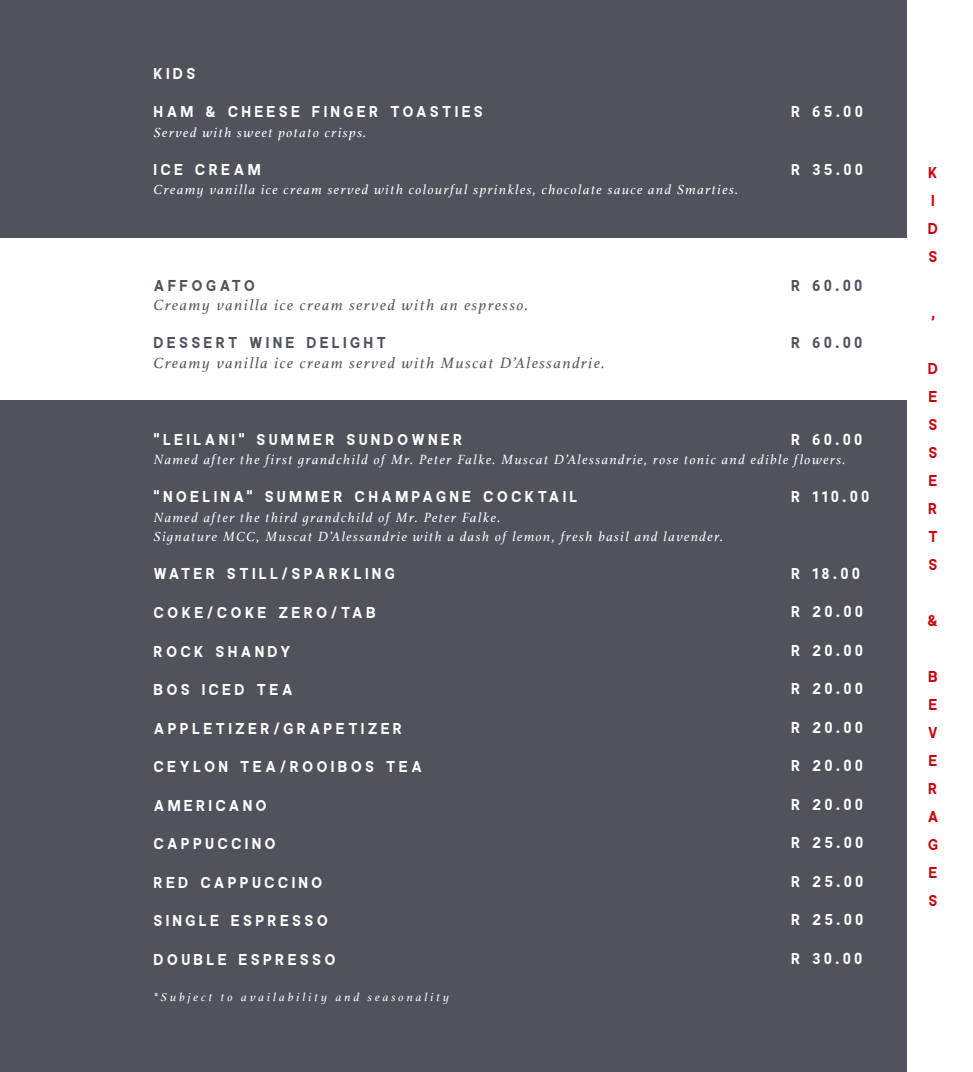
<style>
.page{position:relative;width:973px;height:1072px;background:#fff}
.page>*{position:absolute;margin:0;border:0;box-sizing:border-box;transform-origin:0 0}
.t1{font:15.75px "ALISEO Regular";letter-spacing:.24em;color:#fff}
.t2{font:italic 15.75px "Athelas";letter-spacing:.1em;color:#4e535c}
.t3{font:15.75px "ALISEO Regular";letter-spacing:.24em;color:#4e535c}
.t4{font:15.75px "ALISEO Regular";color:#cd010d}
.t5{font:italic 14px "Athelas";letter-spacing:.1em;color:#fff}
.t6{font:italic 12.25px "Athelas";letter-spacing:.24em;color:#fff}
</style>
<div class="page">
<div style="left:0;top:0;width:906px;height:238px;background:#4e535c"></div>
<div style="left:0;top:401px;width:906px;height:670px;background:#4e535c"></div>
<p class="t1" style="left:154px;top:64px;width:43px">KIDS</p>
<p class="t1" style="left:154px;top:103px;width:330px">HAM &amp; CHEESE FINGER TOASTIES</p>
<p class="t5" style="left:154px;top:121px;width:214px">Served with sweet potato crisps.</p>
<p class="t1" style="left:154px;top:161px;width:108px">ICE CREAM</p>
<p class="t5" style="left:154px;top:179px;width:585px">Creamy vanilla ice cream served with colourful sprinkles, chocolate sauce and Smarties.</p>
<p class="t3" style="left:154px;top:276px;width:102px">AFFOGATO</p>
<p class="t2" style="left:154px;top:292px;width:375px">Creamy vanilla ice cream served with an espresso.</p>
<p class="t3" style="left:154px;top:334px;width:233px">DESSERT WINE DELIGHT</p>
<p class="t2" style="left:154px;top:350px;width:452px">Creamy vanilla ice cream served with Muscat D’Alessandrie.</p>
<p class="t1" style="left:791px;top:103px;width:73px">R 65.00</p>
<p class="t1" style="left:791px;top:160px;width:73px">R 35.00</p>
<p class="t3" style="left:791px;top:276px;width:72px">R 60.00</p>
<p class="t3" style="left:791px;top:334px;width:72px">R 60.00</p>
<p class="t1" style="left:154px;top:430px;width:310px">"LEILANI" SUMMER SUNDOWNER</p>
<p class="t5" style="left:154px;top:448px;width:693px">Named after the first grandchild of Mr. Peter Falke. Muscat D’Alessandrie, rose tonic and edible flowers.</p>
<p class="t1" style="left:154px;top:488px;width:425px">"NOELINA" SUMMER CHAMPAGNE COCKTAIL</p>
<p class="t5" style="left:154px;top:506px;width:348px">Named after the third grandchild of Mr. Peter Falke.</p>
<p class="t5" style="left:154px;top:525px;width:570px">Signature MCC, Muscat D’Alessandrie with a dash of lemon, fresh basil and lavender.</p>
<p class="t1" style="left:154px;top:565px;width:242px">WATER STILL/SPARKLING</p>
<p class="t1" style="left:154px;top:603px;width:223px">COKE/COKE ZERO/TAB</p>
<p class="t1" style="left:154px;top:642px;width:138px">ROCK SHANDY</p>
<p class="t1" style="left:154px;top:680px;width:140px">BOS ICED TEA</p>
<p class="t1" style="left:154px;top:719px;width:249px">APPLETIZER/GRAPETIZER</p>
<p class="t1" style="left:154px;top:757px;width:269px">CEYLON TEA/ROOIBOS TEA</p>
<p class="t1" style="left:154px;top:796px;width:114px">AMERICANO</p>
<p class="t1" style="left:154px;top:834px;width:123px">CAPPUCCINO</p>
<p class="t1" style="left:154px;top:873px;width:170px">RED CAPPUCCINO</p>
<p class="t1" style="left:154px;top:911px;width:175px">SINGLE ESPRESSO</p>
<p class="t1" style="left:154px;top:950px;width:183px">DOUBLE ESPRESSO</p>
<p class="t6" style="left:154px;top:987px;width:297px">*Subject to availability and seasonality</p>
<p class="t1" style="left:791px;top:430px;width:72px">R 60.00</p>
<p class="t1" style="left:791px;top:488px;width:79px">R 110.00</p>
<p class="t1" style="left:791px;top:564px;width:70px">R 18.00</p>
<p class="t1" style="left:791px;top:603px;width:73px">R 20.00</p>
<p class="t1" style="left:791px;top:641px;width:73px">R 20.00</p>
<p class="t1" style="left:791px;top:680px;width:73px">R 20.00</p>
<p class="t1" style="left:791px;top:718px;width:73px">R 20.00</p>
<p class="t1" style="left:791px;top:757px;width:73px">R 20.00</p>
<p class="t1" style="left:791px;top:795px;width:73px">R 20.00</p>
<p class="t1" style="left:791px;top:834px;width:73px">R 25.00</p>
<p class="t1" style="left:791px;top:872px;width:73px">R 25.00</p>
<p class="t1" style="left:791px;top:911px;width:73px">R 25.00</p>
<p class="t1" style="left:791px;top:949px;width:72px">R 30.00</p>
<p class="t4" style="left:928px;top:164px;width:10px">K</p>
<p class="t4" style="left:931px;top:192px;width:5px">I</p>
<p class="t4" style="left:927px;top:220px;width:11px">D</p>
<p class="t4" style="left:928px;top:248px;width:10px">S</p>
<p class="t4" style="left:930px;top:304px;width:5px">,</p>
<p class="t4" style="left:927px;top:360px;width:11px">D</p>
<p class="t4" style="left:928px;top:388px;width:10px">E</p>
<p class="t4" style="left:928px;top:416px;width:10px">S</p>
<p class="t4" style="left:928px;top:444px;width:10px">S</p>
<p class="t4" style="left:928px;top:472px;width:10px">E</p>
<p class="t4" style="left:928px;top:500px;width:10px">R</p>
<p class="t4" style="left:928px;top:528px;width:11px">T</p>
<p class="t4" style="left:928px;top:556px;width:10px">S</p>
<p class="t4" style="left:927px;top:612px;width:12px">&amp;</p>
<p class="t4" style="left:928px;top:668px;width:11px">B</p>
<p class="t4" style="left:928px;top:696px;width:10px">E</p>
<p class="t4" style="left:928px;top:724px;width:11px">V</p>
<p class="t4" style="left:928px;top:752px;width:10px">E</p>
<p class="t4" style="left:928px;top:780px;width:10px">R</p>
<p class="t4" style="left:927px;top:808px;width:12px">A</p>
<p class="t4" style="left:927px;top:836px;width:11px">G</p>
<p class="t4" style="left:928px;top:864px;width:10px">E</p>
<p class="t4" style="left:928px;top:892px;width:10px">S</p>
</div>
